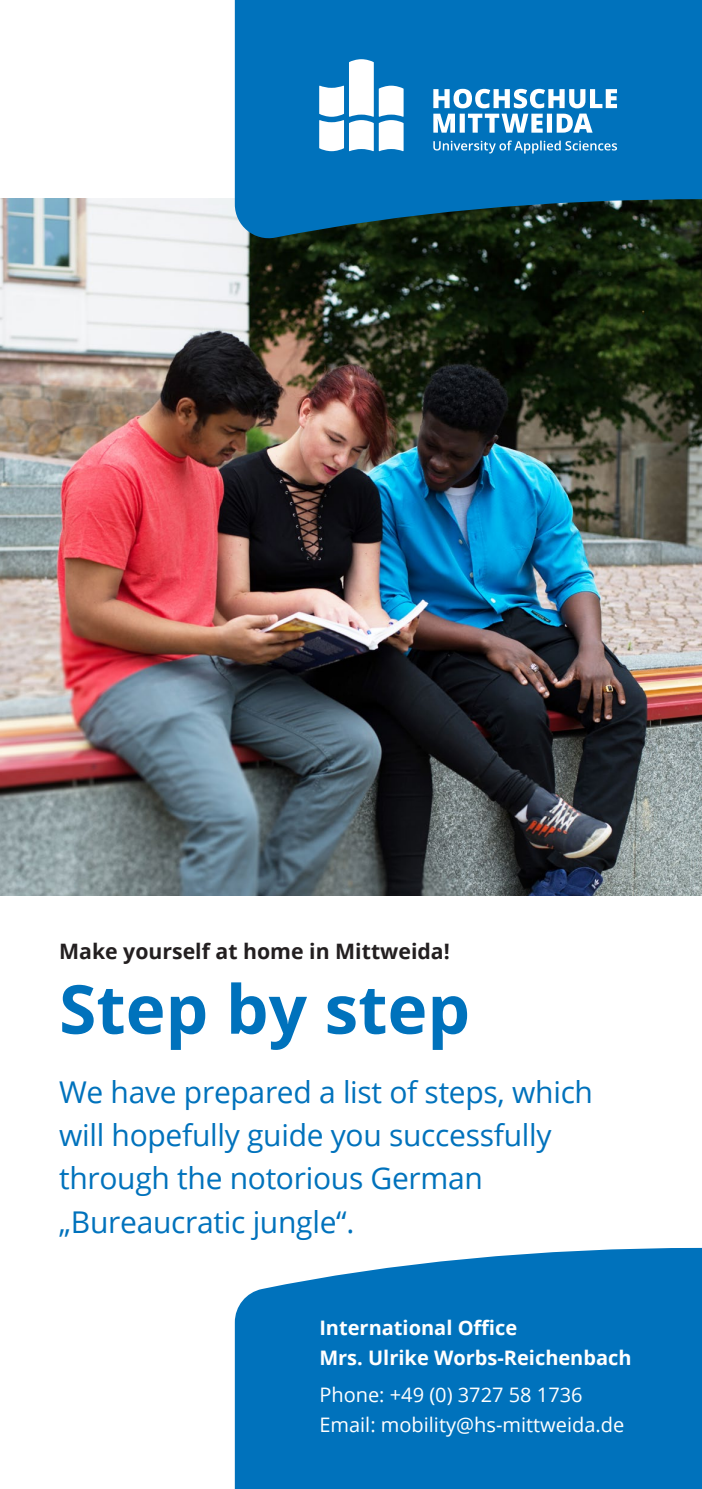
<style>
.page{position:relative;width:702px;height:1489px;background:#fff}
.page>*{position:absolute;margin:0;border:0;box-sizing:border-box;transform-origin:0 0}
.HSMW_Titel_Headline{font:700 67.5px "Open Sans";color:#0072bc}
.HSMW_Intro_Akzent{font:30px/43px "Open Sans";letter-spacing:-.01em;color:#0072bc}
.HSMW_FT_Auszeichnung{font:700 21.25px "Open Sans";color:#231f20}
.HSMW_Struktureinheit{font:20px/30px "Open Sans";color:#fff}
.HSMW_Struktureinheit-2{font:700 20px/30px "Open Sans";color:#fff}
</style>
<div class="page">
<img style="left:0;top:198px;width:702px;height:697px">
<svg style="left:235px;top:0;width:467px;height:238px;fill:#0072bc"></svg>
<div style="left:235px;top:1247px;width:467px;height:241px;background:#0072bc"></div>
<svg style="left:319px;top:59px;width:84px;height:92px"></svg>
<svg style="left:433px;top:89px;width:184px;height:19px"></svg>
<svg style="left:433px;top:114px;width:159px;height:19px"></svg>
<svg style="left:433px;top:140px;width:184px;height:13px"></svg>
<p class="HSMW_FT_Auszeichnung" style="left:59px;top:936px;width:392px">Make yourself at home in Mittweida!</p>
<p class="HSMW_Titel_Headline" style="left:59px;top:961px;width:412px">Step by step</p>
<p class="HSMW_Intro_Akzent" style="left:59px;top:1069px;width:535px">We have prepared a list of steps, which will hopefully guide you successfully through the notorious German „Bureaucratic jungle“.</p>
<p class="HSMW_Struktureinheit-2" style="left:319px;top:1311px;width:314px">International Office<br>Mrs. Ulrike Worbs-Reichenbach</p>
<p class="HSMW_Struktureinheit" style="left:319px;top:1378px;width:306px">Phone: +49 (0) 3727 58 1736<br>Email: mobility@hs-mittweida.de</p>
</div>
